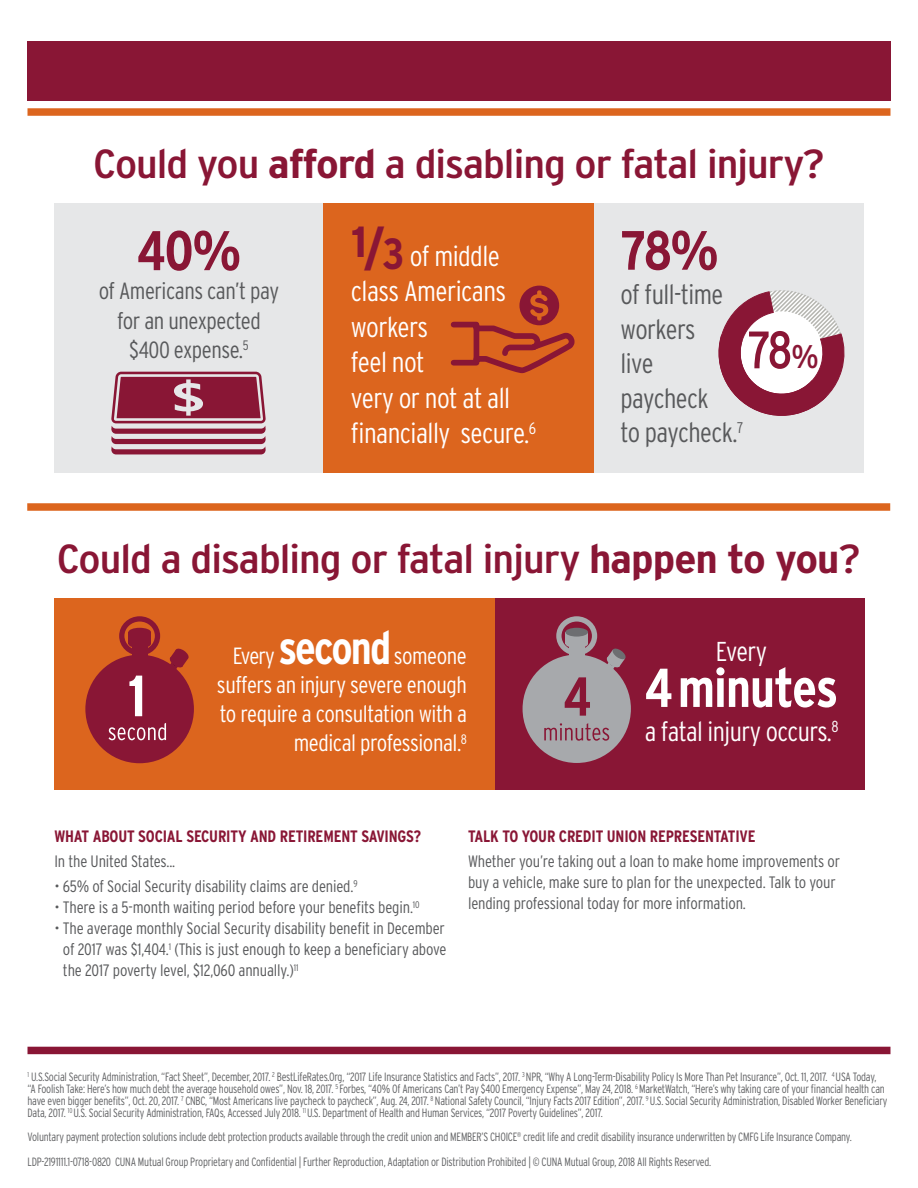
<style>
.page{position:relative;width:918px;height:1188px;background:#fff}
.page>*{position:absolute;margin:0;border:0;box-sizing:border-box;transform-origin:0 0}
.t1{font:700 condensed 58.05px "Interstate";color:#fff}
.t2{font:700 condensed 55.8px "Interstate";color:#891635}
.t3{font:700 condensed 55.2px "Interstate";color:#891635}
.t4{font:700 condensed 54.6px "Interstate";letter-spacing:-.02em;color:#fff}
.t5{font:700 condensed 54.6px "Interstate";color:#891635}
.t6{font:condensed 52.5px "Interstate";color:#891635}
.t7{font:condensed 40.5px "Interstate";letter-spacing:-.02em;color:#891635;scale:1.2 1}
.t8{font:300 condensed 28.5px/35.5px "Interstate";letter-spacing:-.02em;color:#fff}
.t9{font:300 condensed 27.6px/34.5px "Interstate";letter-spacing:-.02em;color:#58595b}
.t10{font:300 condensed 27.3px "Interstate";letter-spacing:-.02em;color:#fff}
.t11{font:300 condensed 23.4px/29.2px "Interstate";letter-spacing:-.02em;color:#fff;text-align:right}
.t12{font:300 condensed 23.4px/29.2px "Interstate";letter-spacing:-.02em;color:#58595b;text-align:center}
.t13{font:300 condensed 16.5px/21px "Interstate";letter-spacing:-.01em;color:#58595b;text-align:justify}
.t14{font:700 condensed 16.5px "Interstate";letter-spacing:-.01em;color:#891635}
.t15{font:300 condensed 12px/12px "Interstate";letter-spacing:-.02em;color:#5f6062;scale:.93 1}
.s1{font-weight:700}
.s2{font-weight:700;font-size:49.95px;color:#891635}
.s3{font-weight:700;font-size:43.5px;color:#891635}
.s4{font-size:32.7px}
.s5{font-weight:700;font-size:46.5px}
</style>
<div class="page">
<div style="left:28px;top:1047px;width:862px;height:7px;background:#891635"></div>
<div style="left:27px;top:42px;width:863px;height:59px;background:#891635"></div>
<div style="left:28px;top:108px;width:862px;height:8px;background:#dc651e"></div>
<div style="left:54px;top:203px;width:270px;height:269px;background:#e6e7e8"></div>
<svg style="left:111px;top:372px;width:155px;height:82px"></svg>
<div style="left:495px;top:598px;width:370px;height:191px;background:#891635"></div>
<div style="left:523px;top:655px;width:108px;height:108px;background:#a7a9ac;border-radius:50%"></div>
<div style="left:556px;top:616px;width:41px;height:40px;border:5px solid #a7a9ac;border-radius:50%"></div>
<div style="left:569px;top:637px;width:15px;height:22px;background:#a7a9ac"></div>
<div style="left:565px;top:639px;width:23px;height:9px;background:#a7a9ac;border-radius:50%"></div>
<div style="left:565px;top:632px;width:23px;height:12px;background:#a7a9ac"></div>
<div style="left:565px;top:628px;width:23px;height:9px;background:#6d6e71;border-radius:50%"></div>
<svg style="left:602px;top:648px;width:24px;height:29px"></svg>
<svg style="left:544px;top:723px;width:65px;height:18px"></svg>
<div style="left:54px;top:598px;width:441px;height:191px;background:#dc651e"></div>
<div style="left:85px;top:655px;width:109px;height:108px;background:#891635;border-radius:50%"></div>
<svg style="left:109px;top:723px;width:57px;height:17px"></svg>
<div style="left:119px;top:616px;width:41px;height:40px;border:5px solid #891635;border-radius:50%"></div>
<div style="left:132px;top:637px;width:15px;height:22px;background:#891635"></div>
<div style="left:128px;top:639px;width:23px;height:9px;background:#891635;border-radius:50%"></div>
<div style="left:128px;top:632px;width:23px;height:12px;background:#891635"></div>
<div style="left:128px;top:628px;width:23px;height:9px;background:#891635;border-radius:50%"></div>
<svg style="left:165px;top:648px;width:24px;height:29px"></svg>
<div style="left:324px;top:203px;width:270px;height:269px;background:#dc651e"></div>
<svg style="left:450px;top:286px;width:125px;height:88px"></svg>
<div style="left:594px;top:203px;width:270px;height:269px;background:#e6e7e8"></div>
<div style="left:27px;top:503px;width:863px;height:8px;background:#dc651e"></div>
<svg style="left:718px;top:290px;width:127px;height:126px"></svg>
<h3 class="t7" style="left:93px;top:141px;width:611px">Could you <span class="s1">afford</span> a disabling or fatal injury?</h3>
<h2 class="t2" style="left:137px;top:219px;width:105px">40%</h2>
<h3 class="t12" style="left:99px;top:276px;width:182px">of Americans can’t pay for an unexpected $400 expense.<sup>5</sup></h3>
<h3 class="t8" style="left:351px;top:238px;width:187px"><sup>1</sup><span class="s2">/</span><span class="s3">3</span> of middle class Americans workers<br>feel not<br>very or not at all financially secure.<sup>6</sup></h3>
<h3 class="t3" style="left:621px;top:219px;width:99px">78%</h3>
<h3 class="t9" style="left:621px;top:277px;width:124px">of full-time workers<br>live paycheck<br>to paycheck.<sup>7</sup></h3>
<h3 class="t6" style="left:747px;top:321px;width:73px">78<span class="s4">%</span></h3>
<h3 class="t7" style="left:57px;top:537px;width:671px">Could a disabling or fatal injury <span class="s1">happen to you</span>?</h3>
<h1 class="t1" style="left:128px;top:663px;width:20px">1</h1>
<h3 class="t11" style="left:217px;top:640px;width:251px">Every <span class="s5">second</span>someone suffers an injury severe enough to require a consultation with a medical professional.<sup>8</sup></h3>
<h3 class="t5" style="left:563px;top:666px;width:29px">4</h3>
<h3 class="t10" style="left:716px;top:635px;width:53px">Every</h3>
<h3 class="t4" style="left:645px;top:657px;width:195px">4 minutes</h3>
<h3 class="t10" style="left:645px;top:715px;width:195px">a fatal injury occurs.<sup>8</sup></h3>
<h3 class="t14" style="left:55px;top:827px;width:368px">WHAT ABOUT SOCIAL SECURITY AND RETIREMENT SAVINGS?</h3>
<h3 class="t13" style="left:55px;top:851px;width:122px">In the United States...</h3>
<h3 class="t13" style="left:55px;top:876px;width:305px">• 65% of Social Security disability claims are denied.<sup>9</sup></h3>
<h3 class="t13" style="left:54px;top:897px;width:367px">• There is a 5-month waiting period before your benefits begin.<sup>10</sup></h3>
<h3 class="t13" style="left:63px;top:918px;width:385px;text-indent:-8px">• The average monthly Social Security disability benefit in December of 2017 was $1,404.<sup>1</sup> (This is just enough to keep a beneficiary above the 2017 poverty level, $12,060 annually.)<sup>11</sup></h3>
<h3 class="t14" style="left:468px;top:827px;width:289px">TALK TO YOUR CREDIT UNION REPRESENTATIVE</h3>
<h3 class="t13" style="left:468px;top:851px;width:374px;text-align:left">Whether you’re taking out a loan to make home improvements or buy a vehicle, make sure to plan for the unexpected. Talk to your lending professional today for more information.</h3>
<p class="t15" style="left:28px;top:1070px;width:926px"><sup>1</sup> U.S.Social Security Administration, “Fact Sheet”, December, 2017. <sup>2</sup> BestLifeRates.Org, “2017 Life Insurance Statistics and Facts”, 2017. <sup>3</sup> NPR, “Why A Long-Term-Disability Policy Is More Than Pet Insurance”, Oct. 11, 2017. <sup>4</sup> USA Today, “A Foolish Take: Here’s how much debt the average household owes”, Nov. 18, 2017. <sup>5</sup> Forbes, “40% Of Americans Can’t Pay $400 Emergency Expense”, May 24, 2018. <sup>6</sup> MarketWatch, “Here’s why taking care of your financial health can have even bigger benefits”, Oct. 20, 2017. <sup>7</sup> CNBC, “Most Americans live paycheck to paycheck”, Aug. 24, 2017. <sup>8</sup> National Safety Council, “Injury Facts 2017 Edition”, 2017. <sup>9</sup> U.S. Social Security Administration, Disabled Worker Beneficiary Data, 2017. <sup>10</sup> U.S. Social Security Administration, FAQs, Accessed July 2018. <sup>11</sup> U.S. Department of Health and Human Services, “2017 Poverty Guidelines”, 2017.</p>
<p class="t15" style="left:28px;top:1130px;width:888px">Voluntary payment protection solutions include debt protection products available through the credit union and MEMBER’S CHOICE<sup>®</sup> credit life and credit disability insurance underwritten by CMFG Life Insurance Company.</p>
<p class="t15" style="left:28px;top:1156px;width:737px">LDP-2191111.1-0718-0820 CUNA Mutual Group Proprietary and Confidential | Further Reproduction, Adaptation or Distribution Prohibited | © CUNA Mutual Group, 2018 All Rights Reserved.</p>
</div>
